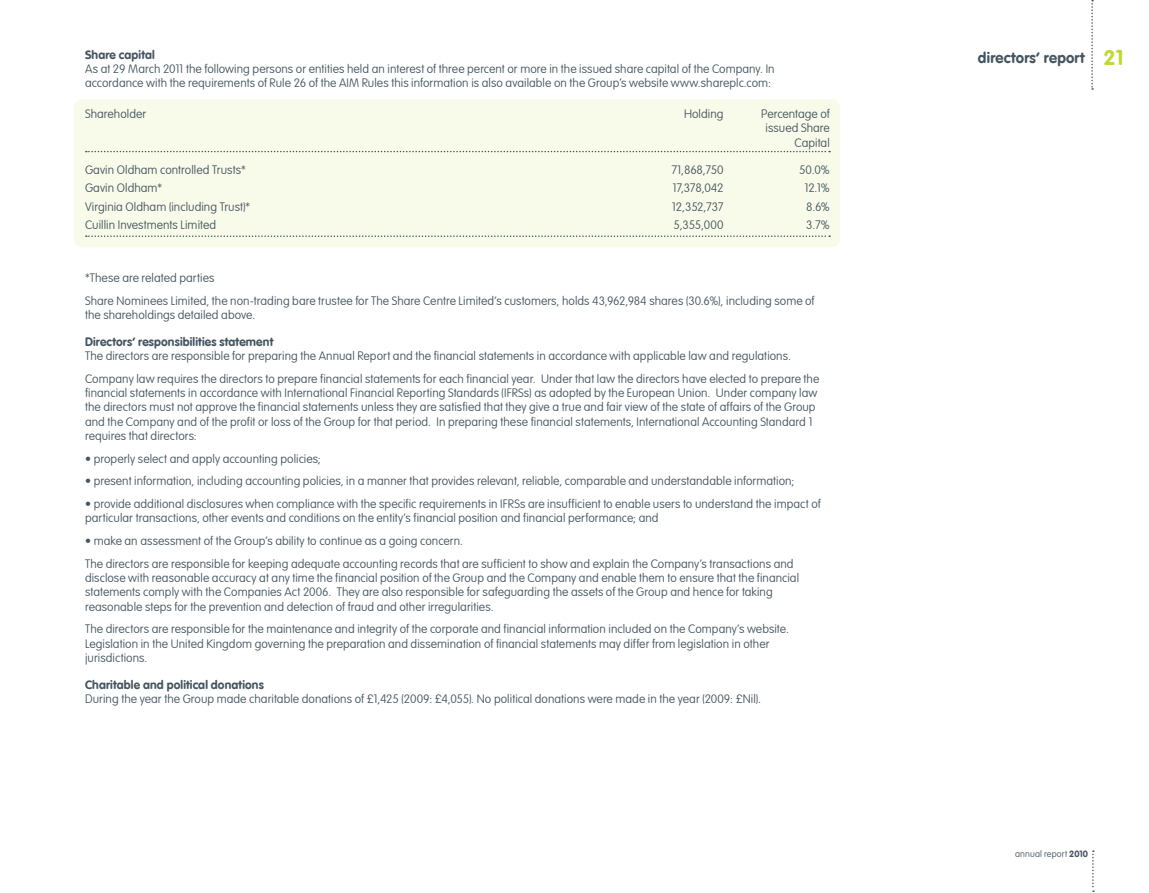
<style>
.page{position:relative;width:1149px;height:893px;background:#fff}
.page>*{position:absolute;margin:0;border:0;box-sizing:border-box;transform-origin:0 0}
.t1{font:700 21px "VAG Rounded LT";color:#c1d82f}
.t2{font:700 15px "VAG Rounded LT";letter-spacing:.01em;color:#455560}
.t3{font:100 12px/14.2px "VAG Rounded LT";letter-spacing:.005em;color:#455560}
.t4{font:700 12px "VAG Rounded LT";letter-spacing:.01em;color:#455560}
.t5{font:100 9px "VAG Rounded LT";letter-spacing:.015em;color:#455560}
.s1{font-weight:700}
</style>
<div class="page">
<svg style="left:1091px;top:0;width:1px;height:90px"></svg>
<svg style="left:1092px;top:850px;width:1px;height:42px"></svg>
<div style="left:74px;top:99px;width:765px;height:148px;background:#f9fbea;border-radius:9px"></div>
<svg style="left:86px;top:151px;width:743px;height:1px"></svg>
<svg style="left:86px;top:235px;width:743px;height:2px"></svg>
<p class="t4" style="left:85px;top:47px;width:71px">Share capital</p>
<p class="t3" style="left:85px;top:62px;width:691px">As at 29 March 2011 the following persons or entities held an interest of three percent or more in the issued share capital of the Company. In accordance with the requirements of Rule 26 of the AIM Rules this information is also available on the Group’s website www.shareplc.com:</p>
<p class="t3" style="left:85px;top:107px;width:63px">Shareholder</p>
<p class="t3" style="left:683px;top:107px;width:41px">Holding</p>
<p class="t3" style="left:761px;top:107px;width:70px;text-align:right">Percentage of issued Share<br>Capital</p>
<p class="t3" style="left:85px;top:163px;width:162px">Gavin Oldham controlled Trusts*</p>
<p class="t3" style="left:671px;top:163px;width:54px">71,868,750</p>
<p class="t3" style="left:799px;top:163px;width:32px">50.0%</p>
<p class="t3" style="left:85px;top:181px;width:78px">Gavin Oldham*</p>
<p class="t3" style="left:672px;top:181px;width:53px">17,378,042</p>
<p class="t3" style="left:804px;top:181px;width:27px">12.1%</p>
<p class="t3" style="left:85px;top:200px;width:167px">Virginia Oldham (including Trust)*</p>
<p class="t3" style="left:671px;top:200px;width:53px">12,352,737</p>
<p class="t3" style="left:805px;top:200px;width:25px">8.6%</p>
<p class="t3" style="left:85px;top:218px;width:132px">Cuillin Investments Limited</p>
<p class="t3" style="left:673px;top:218px;width:51px">5,355,000</p>
<p class="t3" style="left:806px;top:218px;width:25px">3.7%</p>
<p class="t3" style="left:85px;top:267px;width:730px;line-height:22.8px">*These are related parties<br>Share Nominees Limited, the non-trading bare trustee for The Share Centre Limited’s customers, holds 43,962,984 shares (30.6%), including some of</p>
<p class="t3" style="left:85px;top:308px;width:172px">the shareholdings detailed above.</p>
<p class="t4" style="left:85px;top:335px;width:190px">Directors’ responsibilities statement</p>
<p class="t3" style="left:85px;top:345px;width:735px;line-height:22.8px">The directors are responsible for preparing the Annual Report and the financial statements in accordance with applicable law and regulations.<br>Company law requires the directors to prepare financial statements for each financial year. Under that law the directors have elected to prepare the</p>
<p class="t3" style="left:85px;top:386px;width:733px">financial statements in accordance with International Financial Reporting Standards (IFRSs) as adopted by the European Union. Under company law the directors must not approve the financial statements unless they are satisfied that they give a true and fair view of the state of affairs of the Group and the Company and of the profit or loss of the Group for that period. In preparing these financial statements, International Accounting Standard 1 requires that directors:</p>
<p class="t3" style="left:85px;top:452px;width:237px">• properly select and apply accounting policies;</p>
<p class="t3" style="left:85px;top:474px;width:710px">• present information, including accounting policies, in a manner that provides relevant, reliable, comparable and understandable information;</p>
<p class="t3" style="left:85px;top:497px;width:736px">• provide additional disclosures when compliance with the specific requirements in IFRSs are insufficient to enable users to understand the impact of particular transactions, other events and conditions on the entity’s financial position and financial performance; and</p>
<p class="t3" style="left:85px;top:530px;width:709px;line-height:22.8px">• make an assessment of the Group’s ability to continue as a going concern.<br>The directors are responsible for keeping adequate accounting records that are sufficient to show and explain the Company’s transactions and</p>
<p class="t3" style="left:85px;top:571px;width:715px">disclose with reasonable accuracy at any time the financial position of the Group and the Company and enable them to ensure that the financial statements comply with the Companies Act 2006. They are also responsible for safeguarding the assets of the Group and hence for taking reasonable steps for the prevention and detection of fraud and other irregularities.</p>
<p class="t3" style="left:85px;top:622px;width:705px">The directors are responsible for the maintenance and integrity of the corporate and financial information included on the Company’s website.<br>Legislation in the United Kingdom governing the preparation and dissemination of financial statements may differ from legislation in other jurisdictions.</p>
<p class="t4" style="left:85px;top:677px;width:180px">Charitable and political donations</p>
<p class="t3" style="left:85px;top:692px;width:677px">During the year the Group made charitable donations of £1,425 (2009: £4,055). No political donations were made in the year (2009: £Nil).</p>
<p class="t2" style="left:977px;top:49px;width:108px">directors’ report</p>
<h1 class="t1" style="left:1103px;top:46px;width:21px">21</h1>
<p class="t5" style="left:1014px;top:849px;width:74px">annual report <span class="s1">2010</span></p>
</div>
